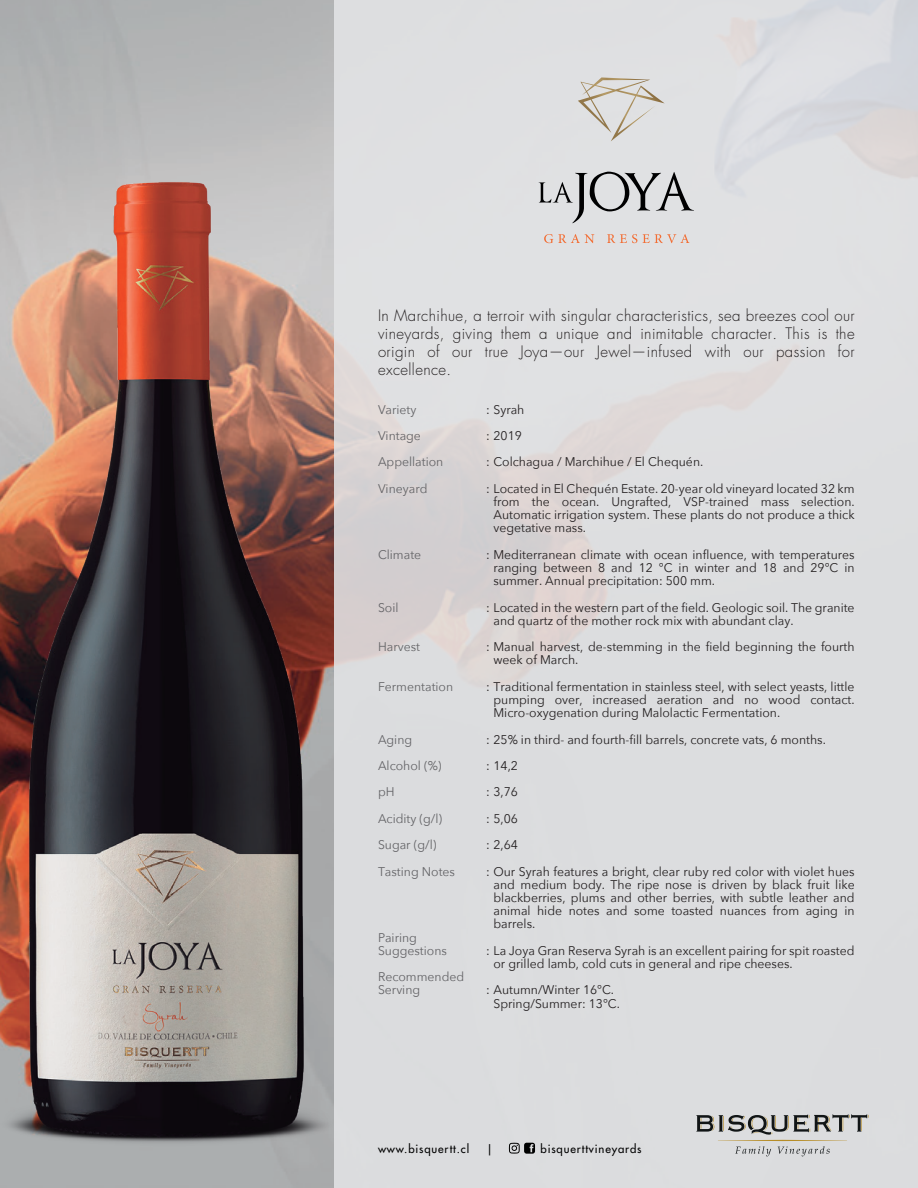
<style>
.page{position:relative;width:918px;height:1188px;background:#fff}
.page>*{position:absolute;margin:0;border:0;box-sizing:border-box;transform-origin:0 0}
.t1{font:300 15.45px/18px "Futura Std";letter-spacing:.025em;color:#231f20;text-align:justify}
.t2{font:12.6px/26.4px "Avenir Next";color:#231f20}
.t3{font:12.6px/26.4px "Avenir Next";color:#636366}
.t4{font:500 11.25px "Futura Std";letter-spacing:.075em;color:#000}
</style>
<div class="page">
<div style="left:334px;top:0;width:584px;height:1188px;background:#dcdddf"></div>
<svg style="left:509px;top:1143px;width:26px;height:11px"></svg>
<svg style="left:696px;top:1114px;width:173px;height:42px"></svg>
<svg style="left:544px;top:234px;width:50px;height:9px"></svg>
<svg style="left:607px;top:234px;width:82px;height:9px"></svg>
<svg style="left:578px;top:77px;width:87px;height:64px"></svg>
<svg style="left:539px;top:172px;width:155px;height:51px"></svg>
<img style="left:0;top:153px;width:370px;height:1005px">
<p class="t1" style="left:378px;top:307px;width:478px">In Marchihue, a terroir with singular characteristics, sea breezes cool our vineyards, giving them a unique and inimitable character. This is the origin of our true Joya—our Jewel—infused with our passion for excellence.</p>
<p class="t3" style="left:378px;top:395px;width:67px">Variety<br>Vintage<br>Appellation<br>Vineyard</p>
<p class="t2" style="left:486px;top:395px;width:370px">: Syrah<br>: 2019<br>: Colchagua / Marchihue / El Chequén.<br>: Located in El Chequén Estate. 20-year old vineyard located 32 km</p>
<p class="t2" style="left:493px;top:494px;width:363px;line-height:13.2px;text-align:justify">from the ocean. Ungrafted, VSP-trained mass selection.<br>Automatic irrigation system. These plants do not produce a thick vegetative mass.</p>
<p class="t2" style="left:493px;top:560px;width:363px;line-height:13.2px">ranging between 8 and 12 °C in winter and 18 and 29°C in summer. Annual precipitation: 500 mm.</p>
<p class="t2" style="left:493px;top:607px;width:302px">and quartz of the mother rock mix with abundant clay.</p>
<p class="t2" style="left:493px;top:646px;width:86px">week of March.</p>
<p class="t2" style="left:493px;top:692px;width:363px;line-height:13.2px">pumping over, increased aeration and no wood contact.<br>Micro-oxygenation during Malolactic Fermentation.</p>
<p class="t2" style="left:486px;top:541px;width:370px">: Mediterranean climate with ocean influence, with temperatures</p>
<p class="t2" style="left:486px;top:593px;width:370px">: Located in the western part of the field. Geologic soil. The granite</p>
<p class="t2" style="left:486px;top:633px;width:370px">: Manual harvest, de-stemming in the field beginning the fourth</p>
<p class="t2" style="left:486px;top:673px;width:370px">: Traditional fermentation in stainless steel, with select yeasts, little</p>
<p class="t2" style="left:486px;top:725px;width:370px">: 25% in third- and fourth-fill barrels, concrete vats, 6 months.<br>: 14,2<br>: 3,76<br>: 5,06<br>: 2,64<br>: Our Syrah features a bright, clear ruby red color with violet hues</p>
<p class="t3" style="left:378px;top:541px;width:45px">Climate</p>
<p class="t3" style="left:378px;top:593px;width:22px">Soil</p>
<p class="t3" style="left:378px;top:633px;width:44px">Harvest</p>
<p class="t3" style="left:378px;top:673px;width:77px">Fermentation</p>
<p class="t3" style="left:378px;top:725px;width:78px">Aging<br>Alcohol (%) pH<br>Acidity (g/l)<br>Sugar (g/l)<br>Tasting Notes</p>
<p class="t2" style="left:493px;top:877px;width:363px;line-height:13.2px;text-align:justify">and medium body. The ripe nose is driven by black fruit like blackberries, plums and other berries, with subtle leather and animal hide notes and some toasted nuances from aging in barrels.</p>
<p class="t2" style="left:493px;top:950px;width:301px">or grilled lamb, cold cuts in general and ripe cheeses.</p>
<p class="t2" style="left:493px;top:989px;width:128px">Spring/Summer: 13°C.</p>
<p class="t3" style="left:378px;top:930px;width:70px;line-height:13.2px">Pairing<br>Suggestions</p>
<p class="t3" style="left:378px;top:970px;width:88px;line-height:13.2px">Recommended<br>Serving</p>
<p class="t2" style="left:486px;top:937px;width:370px">: La Joya Gran Reserva Syrah is an excellent pairing for spit roasted</p>
<p class="t2" style="left:486px;top:976px;width:129px">: Autumn/Winter 16°C.</p>
<p class="t4" style="left:378px;top:1142px;width:93px">www.bisquertt.cl</p>
<p class="t4" style="left:487px;top:1142px;width:8px">|</p>
<p class="t4" style="left:541px;top:1142px;width:102px">bisquerttvineyards</p>
</div>
